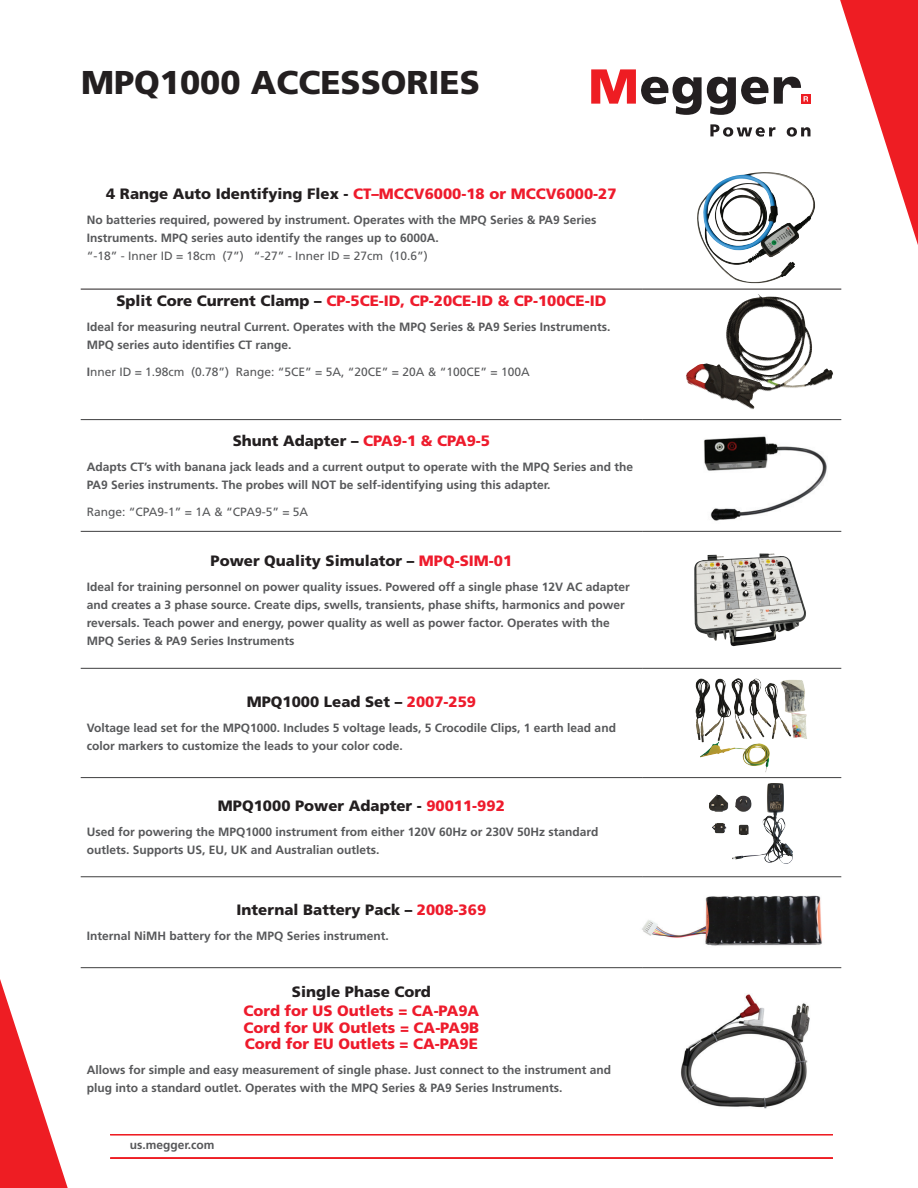
<style>
.page{position:relative;width:918px;height:1188px;background:#fff}
.page>*{position:absolute;margin:0;border:0;box-sizing:border-box;transform-origin:0 0}
.t1{font:900 33px "Frutiger LT Std";color:#231f20}
.t2{font:900 15px/16.5px "Frutiger LT Std";color:#ee1b2c;text-align:justify}
.t3{font:900 15px "Frutiger LT Std";color:#231f20}
.t4{font:700 12px/18px "Frutiger LT Std";color:#57585a}
.t5{font:12px "Frutiger LT Std";color:#57585a}
.s1{color:#231f20}
.s2{font-weight:700}
.s3{color:#ee1b2c}
</style>
<div class="page">
<div style="left:801px;top:95px;width:9px;height:9px;background:#ee1d23"></div>
<svg style="left:591px;top:69px;width:177px;height:46px"></svg>
<svg style="left:774px;top:77px;width:34px;height:27px"></svg>
<svg style="left:710px;top:124px;width:66px;height:13px"></svg>
<svg style="left:787px;top:127px;width:23px;height:10px"></svg>
<hr style="left:81px;top:877px;width:561px;height:1px;background:#3e3e3f">
<hr style="left:642px;top:877px;width:199px;height:1px;background:#3e3e3f">
<hr style="left:81px;top:289px;width:561px;height:1px;background:#231f20">
<hr style="left:642px;top:289px;width:199px;height:1px;background:#231f20">
<hr style="left:81px;top:419px;width:561px;height:1px;background:#3e3e3f">
<hr style="left:642px;top:419px;width:199px;height:1px;background:#3e3e3f">
<hr style="left:81px;top:531px;width:561px;height:1px;background:#3e3e3f">
<hr style="left:642px;top:531px;width:199px;height:1px;background:#3e3e3f">
<hr style="left:81px;top:668px;width:561px;height:1px;background:#3e3e3f">
<hr style="left:642px;top:668px;width:199px;height:1px;background:#3e3e3f">
<hr style="left:81px;top:777px;width:561px;height:1px;background:#3e3e3f">
<hr style="left:642px;top:777px;width:199px;height:1px;background:#3e3e3f">
<hr style="left:81px;top:967px;width:561px;height:1px;background:#3e3e3f">
<hr style="left:642px;top:967px;width:199px;height:1px;background:#3e3e3f">
<img style="left:686px;top:294px;width:115px;height:116px">
<img style="left:697px;top:172px;width:98px;height:112px">
<img style="left:704px;top:436px;width:123px;height:85px">
<img style="left:694px;top:554px;width:112px;height:93px">
<img style="left:731px;top:678px;width:21px;height:61px">
<img style="left:732px;top:783px;width:61px;height:81px">
<img style="left:642px;top:895px;width:180px;height:51px">
<img style="left:681px;top:994px;width:129px;height:115px">
<svg style="left:0;top:979px;width:68px;height:209px"></svg>
<svg style="left:840px;top:0;width:78px;height:245px"></svg>
<hr style="left:110px;top:1135px;width:723px;height:1px;background:#ee1d23">
<hr style="left:110px;top:1158px;width:723px;height:1px;background:#ee1d23">
<h1 class="t1" style="left:81px;top:62px;width:400px">MPQ1000 ACCESSORIES</h1>
<p class="t2" style="left:106px;top:185px;width:512px"><span class="s1">4 Range Auto Identifying Flex -</span> CT–MCCV6000-18 or MCCV6000-27</p>
<p class="t4" style="left:87px;top:210px;width:511px">No batteries required, powered by instrument. Operates with the MPQ Series &amp; PA9 Series<br>Instruments. MPQ series auto identify the ranges up to 6000A.</p>
<p class="t5" style="left:87px;top:248px;width:343px">“-18” - Inner ID = 18cm (7”) “-27” - Inner ID = 27cm (10.6”)</p>
<p class="t2" style="left:116px;top:293px;width:492px"><span class="s1">Split Core Current Clamp –</span> CP-5CE-ID, CP-20CE-ID &amp; CP-100CE-ID</p>
<p class="t4" style="left:87px;top:318px;width:525px">Ideal for measuring neutral Current. Operates with the MPQ Series &amp; PA9 Series Instruments.<br>MPQ series auto identifies CT range.</p>
<p class="t5" style="left:87px;top:365px;width:444px"><span class="s2">I</span>nner ID = 1.98cm (0.78”) Range: “5CE” = 5A, “20CE” = 20A &amp; “100CE” = 100A</p>
<p class="t3" style="left:233px;top:432px;width:259px">Shunt Adapter – <span class="s3">CPA9-1 &amp; CPA9-5</span></p>
<p class="t4" style="left:87px;top:458px;width:548px">Adapts CT’s with banana jack leads and a current output to operate with the MPQ Series and the<br>PA9 Series instruments. The probes will NOT be self-identifying using this adapter.</p>
<p class="t5" style="left:87px;top:505px;width:223px">Range: “CPA9-1” = 1A &amp; “CPA9-5” = 5A</p>
<p class="t3" style="left:211px;top:552px;width:303px">Power Quality Simulator – <span class="s3">MPQ-SIM-01</span></p>
<p class="t4" style="left:87px;top:578px;width:545px">Ideal for training personnel on power quality issues. Powered off a single phase 12V AC adapter and creates a 3 phase source. Create dips, swells, transients, phase shifts, harmonics and power reversals. Teach power and energy, power quality as well as power factor. Operates with the MPQ Series &amp; PA9 Series Instruments</p>
<p class="t3" style="left:247px;top:693px;width:231px">MPQ1000 Lead Set – <span class="s3">2007-259</span></p>
<p class="t4" style="left:87px;top:719px;width:531px">Voltage lead set for the MPQ1000. Includes 5 voltage leads, 5 Crocodile Clips, 1 earth lead and color markers to customize the leads to your color code.</p>
<p class="t3" style="left:218px;top:797px;width:288px">MPQ1000 Power Adapter - <span class="s3">90011-992</span></p>
<p class="t4" style="left:87px;top:823px;width:513px">Used for powering the MPQ1000 instrument from either 120V 60Hz or 230V 50Hz standard outlets. Supports US, EU, UK and Australian outlets.</p>
<p class="t3" style="left:237px;top:901px;width:251px">Internal Battery Pack – <span class="s3">2008-369</span></p>
<p class="t4" style="left:87px;top:927px;width:304px">Internal NiMH battery for the MPQ Series instrument.</p>
<p class="t3" style="left:292px;top:983px;width:140px">Single Phase Cord</p>
<p class="t2" style="left:244px;top:1003px;width:237px">Cord for US Outlets = CA-PA9A Cord for UK Outlets = CA-PA9B Cord for EU Outlets = CA-PA9E</p>
<p class="t4" style="left:87px;top:1061px;width:526px">Allows for simple and easy measurement of single phase. Just connect to the instrument and plug into a standard outlet. Operates with the MPQ Series &amp; PA9 Series Instruments.</p>
<p class="t4" style="left:130px;top:1136px;width:86px">us.megger.com</p>
</div>
